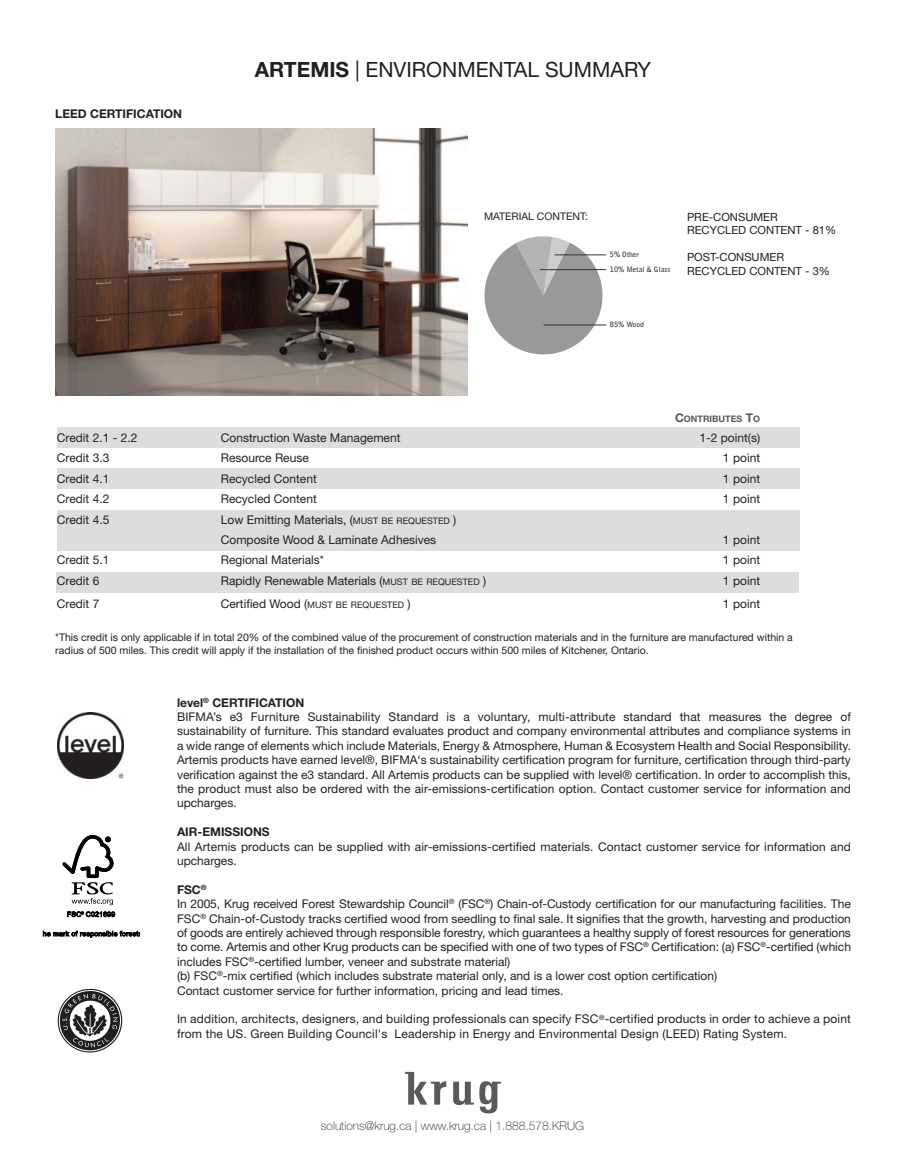
<style>
.page{position:relative;width:905px;height:1175px;background:#fff}
.page>*{position:absolute;margin:0;border:0;box-sizing:border-box;transform-origin:0 0}
.t1{font:21px "Helvetica Neue LT Std";color:#231f20}
.t2{font:12px/14.4px "Helvetica Neue LT Std";color:#231f20}
.t3{font:100 12px "Helvetica Neue LT Std";color:#231f20}
.t4{font:700 12px "Helvetica Neue LT Std";color:#231f20}
.t5{font:11.25px/13.5px "Helvetica Neue LT Std";color:#231f20}
.t6{font:10.5px/12.6px "Helvetica Neue LT Std";color:#231f20}
.t7{font:700 9px "Helvetica Neue LT Std";color:#57585a}
.t8{font:700 7.35px "Bell Gothic BT";color:#333}
.s1{font-weight:700}
.s2{font-size:12px}
.s3{font-size:9px}
</style>
<div class="page">
<img style="left:57px;top:712px;width:66px;height:66px">
<svg style="left:62px;top:835px;width:51px;height:70px"></svg>
<svg style="left:67px;top:911px;width:48px;height:6px"></svg>
<svg style="left:43px;top:930px;width:97px;height:7px"></svg>
<svg style="left:57px;top:988px;width:66px;height:65px"></svg>
<img style="left:55px;top:128px;width:412px;height:267px">
<svg style="left:484px;top:236px;width:123px;height:118px"></svg>
<hr style="left:540px;top:269px;width:66px;height:1px;background:#333">
<hr style="left:543px;top:325px;width:63px;height:1px;background:#333">
<hr style="left:554px;top:255px;width:52px;height:1px;background:#333">
<svg style="left:405px;top:1071px;width:41px;height:33px"></svg>
<svg style="left:453px;top:1081px;width:48px;height:32px"></svg>
<div style="left:56px;top:572px;width:742px;height:21px;background:#dcdddf"></div>
<div style="left:57px;top:510px;width:743px;height:41px;background:#dcdddf"></div>
<div style="left:57px;top:468px;width:743px;height:21px;background:#dcdddf"></div>
<div style="left:57px;top:427px;width:743px;height:20px;background:#dcdddf"></div>
<p class="t4" style="left:55px;top:107px;width:128px">LEED CERTIFICATION</p>
<h1 class="t1" style="left:255px;top:61px;width:398px"><span class="s1">ARTEMIS</span> | ENVIRONMENTAL SUMMARY</h1>
<p class="t6" style="left:484px;top:211px;width:105px">MATERIAL CONTENT:</p>
<p class="t8" style="left:610px;top:250px;width:31px">5% Other</p>
<p class="t5" style="left:687px;top:211px;width:151px">PRE-CONSUMER<br>RECYCLED CONTENT - 81%</p>
<p class="t5" style="left:687px;top:252px;width:99px">POST-CONSUMER</p>
<p class="t8" style="left:610px;top:265px;width:62px">10% Metal &amp; Glass</p>
<p class="t5" style="left:687px;top:265px;width:145px">RECYCLED CONTENT - 3%</p>
<p class="t8" style="left:610px;top:320px;width:35px">85% Wood</p>
<p class="t7" style="left:675px;top:413px;width:87px"><span class="s2">C</span>ONTRIBUTES <span class="s2">T</span>O</p>
<p class="t2" style="left:57px;top:432px;width:82px">Credit 2.1 - 2.2</p>
<p class="t2" style="left:221px;top:432px;width:181px">Construction Waste Management</p>
<p class="t2" style="left:699px;top:432px;width:62px">1-2 point(s)</p>
<p class="t2" style="left:57px;top:452px;width:54px">Credit 3.3</p>
<p class="t2" style="left:221px;top:452px;width:90px">Resource Reuse</p>
<p class="t2" style="left:723px;top:452px;width:39px">1 point</p>
<p class="t2" style="left:57px;top:472px;width:54px">Credit 4.1</p>
<p class="t2" style="left:221px;top:472px;width:98px">Recycled Content</p>
<p class="t2" style="left:723px;top:472px;width:39px">1 point</p>
<p class="t2" style="left:57px;top:493px;width:54px">Credit 4.2</p>
<p class="t2" style="left:221px;top:493px;width:98px">Recycled Content</p>
<p class="t2" style="left:723px;top:493px;width:39px">1 point</p>
<p class="t2" style="left:57px;top:513px;width:54px">Credit 4.5</p>
<p class="t2" style="left:221px;top:510px;width:237px;line-height:20.4px">Low Emitting Materials, (<span class="s3">MUST BE REQUESTED</span> )<br>Composite Wood &amp; Laminate Adhesives</p>
<p class="t2" style="left:723px;top:534px;width:39px">1 point</p>
<p class="t2" style="left:57px;top:554px;width:54px">Credit 5.1</p>
<p class="t2" style="left:221px;top:554px;width:105px">Regional Materials*</p>
<p class="t2" style="left:723px;top:554px;width:39px">1 point</p>
<p class="t2" style="left:57px;top:574px;width:44px">Credit 6</p>
<p class="t2" style="left:221px;top:574px;width:267px">Rapidly Renewable Materials (<span class="s3">MUST BE REQUESTED</span> )</p>
<p class="t2" style="left:723px;top:574px;width:39px">1 point</p>
<p class="t2" style="left:57px;top:597px;width:44px">Credit 7</p>
<p class="t2" style="left:221px;top:597px;width:191px">Certified Wood (<span class="s3">MUST BE REQUESTED</span> )</p>
<p class="t2" style="left:723px;top:597px;width:39px">1 point</p>
<p class="t6" style="left:55px;top:632px;width:739px">*This credit is only applicable if in total 20% of the combined value of the procurement of construction materials and in the furniture are manufactured within a radius of 500 miles. This credit will apply if the installation of the finished product occurs within 500 miles of Kitchener, Ontario.</p>
<p class="t2" style="left:177px;top:696px;width:675px"><span class="s1">level</span><sup>®</sup> <span class="s1">CERTIFICATION<br></span>BIFMA’s e3 Furniture Sustainability Standard is a voluntary, multi-attribute standard that measures the degree of sustainability of furniture. This standard evaluates product and company environmental attributes and compliance systems in a wide range of elements which include Materials, Energy &amp; Atmosphere, Human &amp; Ecosystem Health and Social Responsibility.<br>Artemis products have earned level®, BIFMA‘s sustainability certification program for furniture, certification through third-party verification against the e3 standard. All Artemis products can be supplied with level® certification. In order to accomplish this, the product must also be ordered with the air-emissions-certification option. Contact customer service for information and upcharges.</p>
<p class="t4" style="left:177px;top:825px;width:94px">AIR-EMISSIONS</p>
<p class="t2" style="left:177px;top:840px;width:675px">All Artemis products can be supplied with air-emissions-certified materials. Contact customer service for information and upcharges.</p>
<p class="t2" style="left:177px;top:883px;width:675px"><span class="s1">FSC</span><sup>®<br></sup>In 2005, Krug received Forest Stewardship Council<sup>®</sup> (FSC<sup>®</sup>) Chain-of-Custody certification for our manufacturing facilities. The FSC<sup>®</sup> Chain-of-Custody tracks certified wood from seedling to final sale. It signifies that the growth, harvesting and production of goods are entirely achieved through responsible forestry, which guarantees a healthy supply of forest resources for generations to come. Artemis and other Krug products can be specified with one of two types of FSC<sup>®</sup> Certification: (a) FSC<sup>®</sup>-certified (which includes FSC<sup>®</sup>-certified lumber, veneer and substrate material)<br>(b) FSC<sup>®</sup>-mix certified (which includes substrate material only, and is a lower cost option certification)<br>Contact customer service for further information, pricing and lead times.</p>
<p class="t2" style="left:177px;top:1013px;width:675px">In addition, architects, designers, and building professionals can specify FSC<sup>®</sup>-certified products in order to achieve a point from the US. Green Building Council's Leadership in Energy and Environmental Design (LEED) Rating System.</p>
<p class="t3" style="left:321px;top:1118px;width:265px">solutions@krug.ca | www.krug.ca | 1.888.578.KRUG</p>
</div>
